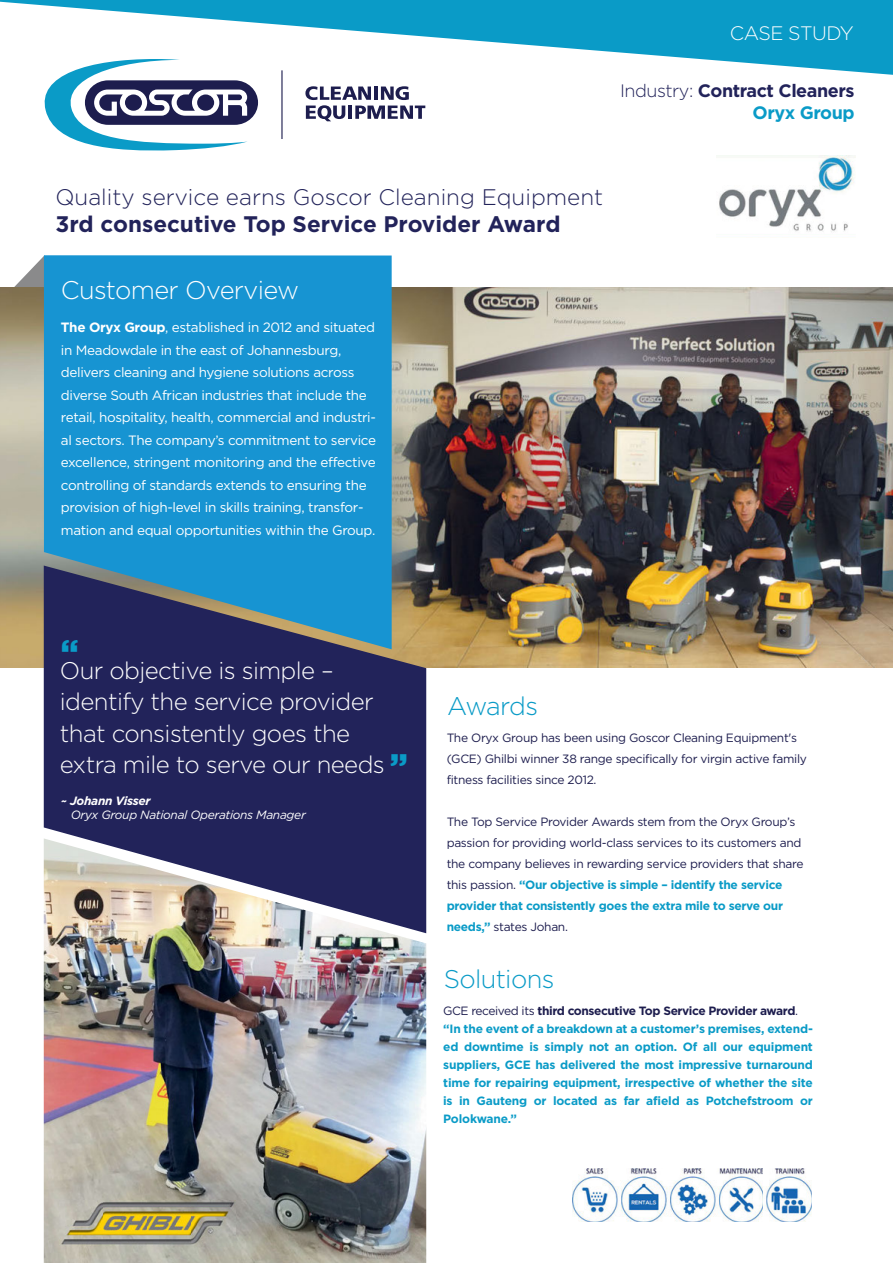
<style>
.page{position:relative;width:893px;height:1263px;background:#fff}
.page>*{position:absolute;margin:0;border:0;box-sizing:border-box;transform-origin:0 0}
.t1{font:900 32.7px "Gotham";color:#0a9bc7}
.t2{font:300 25.5px "Gotham";letter-spacing:-.025em;color:#fff}
.t3{font:300 25.5px "Gotham";letter-spacing:-.025em;color:#0a9bc7}
.t4{font:300 24px/31.5px "Gotham";letter-spacing:-.025em;color:#fff}
.t5{font:300 22.5px "Gotham";color:#22235a}
.t6{font:700 22.5px "Gotham";color:#22235a}
.t7{font:300 19.5px "Gotham";letter-spacing:-.03em;color:#fff}
.t8{font:700 18px/21.6px "Gotham";letter-spacing:-.025em;color:#22235a;text-align:right}
.t9{font:13.5px/22.5px "Gotham";letter-spacing:-.025em;color:#fff}
.t10{font:12px/21px "Gotham";letter-spacing:-.025em;color:#1d1d4e}
.t11{font:700 12px/18px "Gotham";letter-spacing:-.015em;color:#0a9bc7}
.t12{font:italic 12px "Gotham";letter-spacing:-.025em;color:#fff}
.t13{font:italic 700 12px "Gotham";letter-spacing:-.025em;color:#fff}
.s1{font-weight:300}
.s2{color:#0a9bc7}
.s3{font-weight:700}
.s4{font-weight:700;color:#0a9bc7}
.s5{font-weight:400;color:#1d1d4e}
.s6{color:#1d1d4e}
</style>
<div class="page">
<svg style="left:12px;top:256px;width:32px;height:32px"></svg>
<img style="left:0;top:288px;width:893px;height:379px">
<svg style="left:44px;top:77px;width:214px;height:74px"></svg>
<hr style="left:281px;top:70px;width:2px;height:69px;background:#1d1d4e">
<svg style="left:305px;top:86px;width:120px;height:35px"></svg>
<div style="left:44px;top:565px;width:382px;height:273px;background:#22235a"></div>
<img style="left:44px;top:838px;width:382px;height:425px">
<svg style="left:44px;top:255px;width:348px;height:394px;background:#1c89c3"></svg>
<svg style="left:0;top:0;width:893px;height:77px"></svg>
<img style="left:572px;top:1169px;width:240px;height:53px">
<img style="left:716px;top:155px;width:139px;height:77px">
<img style="left:60px;top:1201px;width:175px;height:44px">
<h3 class="t7" style="left:730px;top:23px;width:126px">CASE STUDY</h3>
<h3 class="t8" style="left:620px;top:79px;width:236px"><span class="s1">Industry:</span> Contract Cleaners<br><span class="s2">Oryx Group</span></h3>
<h3 class="t5" style="left:55px;top:185px;width:549px">Quality service earns Goscor Cleaning Equipment</h3>
<h3 class="t6" style="left:55px;top:211px;width:506px">3rd consecutive Top Service Provider Award</h3>
<h2 class="t2" style="left:61px;top:276px;width:240px">Customer Overview</h2>
<p class="t9" style="left:61px;top:316px;width:317px"><span class="s3">The Oryx Group</span>, established in 2012 and situated in Meadowdale in the east of Johannesburg, delivers cleaning and hygiene solutions across diverse South African industries that include the retail, hospitality, health, commercial and industri&shy;al sectors. The company’s commitment to service excellence, stringent monitoring and the effective controlling of standards extends to ensuring the provision of high-level in skills training, transfor&shy;mation and equal opportunities within the Group.</p>
<h1 class="t1" style="left:61px;top:632px;width:19px">“</h1>
<h3 class="t4" style="left:60px;top:654px;width:326px">Our objective is simple – identify the service provider that consistently goes the extra mile to serve our needs</h3>
<h1 class="t1" style="left:408px;top:773px;width:19px;rotate:-180deg">“</h1>
<p class="t13" style="left:61px;top:793px;width:91px">~ Johann Visser</p>
<p class="t12" style="left:71px;top:808px;width:237px">Oryx Group National Operations Manager</p>
<h2 class="t3" style="left:447px;top:692px;width:92px">Awards</h2>
<p class="t10" style="left:447px;top:726px;width:362px">The Oryx Group has been using Goscor Cleaning Equipment's (GCE) Ghilbi winner 38 range specifically for virgin active family fitness facilities since 2012.</p>
<p class="t10" style="left:447px;top:810px;width:358px">The Top Service Provider Awards stem from the Oryx Group’s passion for providing world-class services to its customers and the company believes in rewarding service providers that share this passion. <span class="s4">“Our objective is simple – identify the service provider that consistently goes the extra mile to serve our needs,”</span> states Johan.</p>
<h2 class="t3" style="left:444px;top:965px;width:112px">Solutions</h2>
<p class="t11" style="left:443px;top:1001px;width:371px"><span class="s5">GCE received its</span> <span class="s6">third consecutive Top Service Provider award</span><span class="s5">. </span>“In the event of a breakdown at a customer’s premises, extend&shy;ed downtime is simply not an option. Of all our equipment suppliers, GCE has delivered the most impressive turnaround time for repairing equipment, irrespective of whether the site is in Gauteng or located as far afield as Potchefstroom or Polokwane.”</p>
</div>
